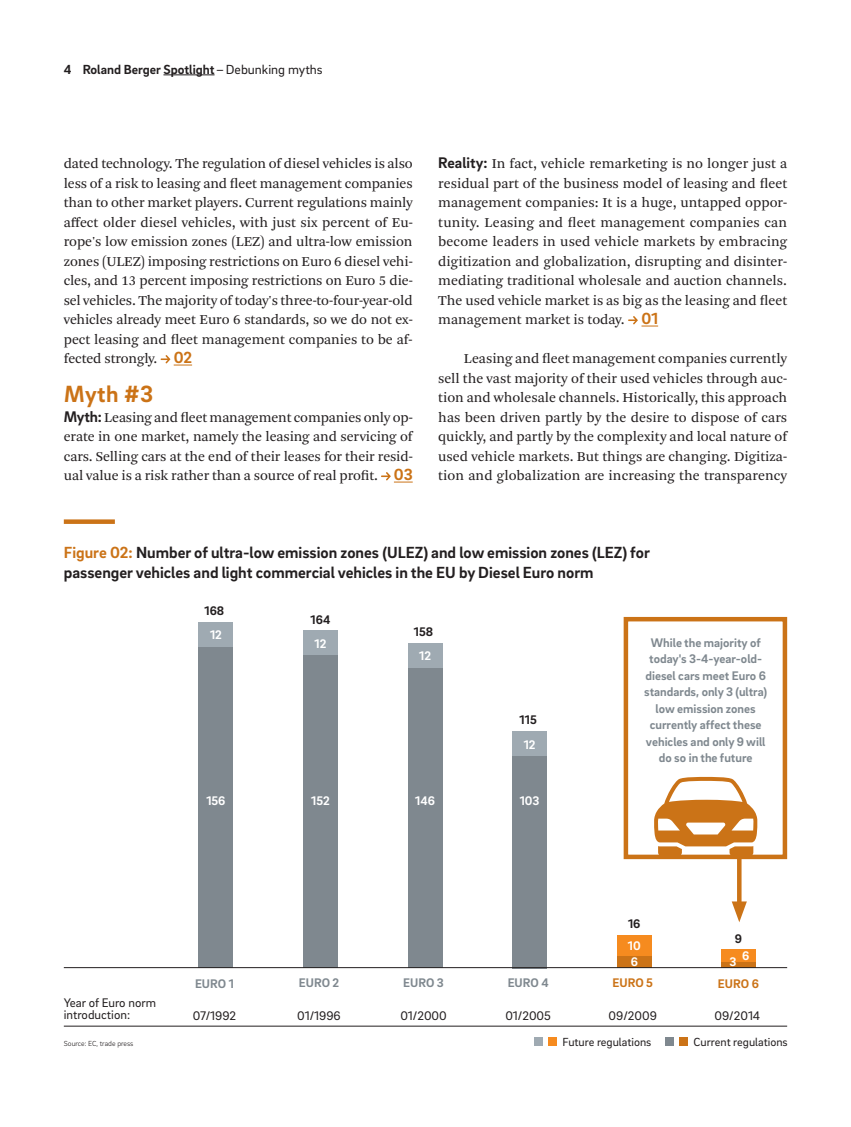
<style>
.page{position:relative;width:851px;height:1127px;background:#fff}
.page>*{position:absolute;margin:0;border:0;box-sizing:border-box;transform-origin:0 0}
.t1{font:700 24px "Brix Sans";color:#cb7317}
.t2{font:700 16.5px/19.5px "Brix Sans";color:#231f20}
.t3{font:14.25px/19.5px "Arnhem Pro Blond";letter-spacing:-.005em;color:#231f20;text-align:justify}
.t4{font:700 13.5px "Brix Sans";color:#231f20}
.t5{font:700 12.75px/16.5px "Brix Sans";color:#7f888f;text-align:center}
.t6{font:12.75px/12px "Brix Sans";color:#231f20}
.t7{font:700 12.75px "Brix Sans";color:#fff}
.t8{font:700 12.75px "Brix Sans";color:#231f20}
.t9{font:700 12.75px "Brix Sans";color:#cb7317}
.t10{font:12px "Brix Sans";color:#231f20}
.t11{font:300 7.5px "Brix Sans";color:#231f20}
.s1{font-weight:400}
.s2{font-family:"Brix Sans";font-weight:700;font-size:16.5px;color:#cb7317}
.s3{font-family:"Brix Sans";font-weight:700;font-size:15.75px}
.s4{color:#cb7317}
</style>
<div class="page">
<svg style="left:160px;top:355px;width:32px;height:11px"></svg>
<svg style="left:381px;top:472px;width:31px;height:11px"></svg>
<svg style="left:628px;top:316px;width:30px;height:11px"></svg>
<hr style="left:163px;top:75px;width:51px;height:1px;background:#231f20">
<div style="left:64px;top:519px;width:51px;height:5px;background:#cb7317"></div>
<hr style="left:64px;top:1026px;width:723px;height:1px;background:#231f20">
<div style="left:199px;top:647px;width:34px;height:321px;background:#7f888f"></div>
<div style="left:303px;top:655px;width:34px;height:313px;background:#7f888f"></div>
<div style="left:408px;top:667px;width:34px;height:301px;background:#7f888f"></div>
<div style="left:512px;top:756px;width:34px;height:212px;background:#7f888f"></div>
<div style="left:617px;top:955px;width:34px;height:13px;background:#cb7317"></div>
<div style="left:721px;top:962px;width:34px;height:6px;background:#cb7317"></div>
<hr style="left:64px;top:967px;width:723px;height:1px;background:#231f20">
<hr style="left:737px;top:856px;width:4px;height:54px;background:#cb7317">
<svg style="left:731px;top:901px;width:15px;height:21px"></svg>
<div style="left:623px;top:617px;width:164px;height:242px;border:4px solid #cb7317"></div>
<svg style="left:654px;top:777px;width:103px;height:79px"></svg>
<div style="left:199px;top:622px;width:34px;height:25px;background:#9faab2"></div>
<div style="left:303px;top:630px;width:34px;height:25px;background:#9faab2"></div>
<div style="left:408px;top:643px;width:34px;height:24px;background:#9faab2"></div>
<div style="left:512px;top:731px;width:34px;height:25px;background:#9faab2"></div>
<div style="left:617px;top:935px;width:34px;height:20px;background:#f68b1f"></div>
<div style="left:721px;top:949px;width:34px;height:13px;background:#f68b1f"></div>
<div style="left:534px;top:1037px;width:9px;height:9px;background:#9faab2"></div>
<div style="left:665px;top:1037px;width:9px;height:9px;background:#7f888f"></div>
<div style="left:548px;top:1037px;width:9px;height:9px;background:#f68b1f"></div>
<div style="left:679px;top:1037px;width:9px;height:9px;background:#cb7317"></div>
<p class="t4" style="left:64px;top:60px;width:260px">4 Roland Berger Spotlight<span class="s1">–Debunking myths</span></p>
<p class="t3" style="left:64px;top:154px;width:350px">dated technology. The regulation of diesel vehicles is also less of a risk to leasing and fleet management companies than to other market players. Current regulations mainly affect older diesel vehicles, with just six percent of Eu&shy;rope's low emission zones (LEZ) and ultra-low emission zones (ULEZ) imposing restrictions on Euro 6 diesel vehi&shy;cles, and 13 percent imposing restrictions on Euro 5 die&shy;sel vehicles. The majority of today's three-to-four-year-old vehicles already meet Euro 6 standards, so we do not ex&shy;pect leasing and fleet management companies to be af&shy;fected strongly. <span class="s2">02</span></p>
<h1 class="t1" style="left:64px;top:379px;width:91px">Myth #3</h1>
<p class="t3" style="left:64px;top:408px;width:350px"><span class="s3">Myth:</span> Leasing and fleet management companies only op&shy;erate in one market, namely the leasing and servicing of cars. Selling cars at the end of their leases for their resid&shy;ual value is a risk rather than a source of real profit. <span class="s2">03</span></p>
<p class="t3" style="left:438px;top:154px;width:350px"><span class="s3">Reality:</span> In fact, vehicle remarketing is no longer just a residual part of the business model of leasing and fleet management companies: It is a huge, untapped oppor&shy;tunity. Leasing and fleet management companies can become leaders in used vehicle markets by embracing digitization and globalization, disrupting and disinter&shy;mediating traditional wholesale and auction channels.<br>The used vehicle market is as big as the leasing and fleet management market is today. <span class="s2">01</span></p>
<p class="t3" style="left:438px;top:349px;width:350px;text-indent:26px">Leasing and fleet management companies currently sell the vast majority of their used vehicles through auc&shy;tion and wholesale channels. Historically, this approach has been driven partly by the desire to dispose of cars quickly, and partly by the complexity and local nature of used vehicle markets. But things are changing. Digitiza&shy;tion and globalization are increasing the transparency</p>
<p class="t2" style="left:64px;top:542px;width:587px"><span class="s4">Figure 02:</span> Number of ultra-low emission zones (ULEZ) and low emission zones (LEZ) for passenger vehicles and light commercial vehicles in the EU by Diesel Euro norm</p>
<p class="t8" style="left:204px;top:603px;width:21px">168</p>
<p class="t7" style="left:210px;top:626px;width:13px">12</p>
<p class="t8" style="left:310px;top:611px;width:21px">164</p>
<p class="t7" style="left:314px;top:635px;width:13px">12</p>
<p class="t8" style="left:414px;top:623px;width:21px">158</p>
<p class="t7" style="left:419px;top:647px;width:13px">12</p>
<p class="t8" style="left:519px;top:712px;width:19px">115</p>
<p class="t7" style="left:523px;top:736px;width:13px">12</p>
<p class="t7" style="left:206px;top:792px;width:21px">156</p>
<p class="t7" style="left:311px;top:792px;width:20px">152</p>
<p class="t7" style="left:415px;top:792px;width:21px">146</p>
<p class="t7" style="left:519px;top:792px;width:21px">103</p>
<p class="t5" style="left:644px;top:634px;width:124px">While the majority of today's 3-4-year-old&shy;diesel cars meet Euro 6 standards, only 3 (ultra) low emission zones currently affect these vehicles and only 9 will do so in the future</p>
<p class="t6" style="left:64px;top:996px;width:94px">Year of Euro norm introduction:</p>
<p class="t11" style="left:64px;top:1039px;width:71px">Source: EC, trade press</p>
<p class="t5" style="left:195px;top:974px;width:40px">EURO 1</p>
<p class="t6" style="left:193px;top:1009px;width:45px">07/1992</p>
<p class="t5" style="left:299px;top:974px;width:42px">EURO 2</p>
<p class="t6" style="left:297px;top:1009px;width:45px">01/1996</p>
<p class="t5" style="left:403px;top:974px;width:42px">EURO 3</p>
<p class="t6" style="left:400px;top:1009px;width:48px">01/2000</p>
<p class="t5" style="left:507px;top:974px;width:42px">EURO 4</p>
<p class="t6" style="left:505px;top:1009px;width:47px">01/2005</p>
<p class="t8" style="left:628px;top:915px;width:14px">16</p>
<p class="t7" style="left:627px;top:937px;width:14px">10</p>
<p class="t7" style="left:630px;top:953px;width:9px">6</p>
<p class="t9" style="left:612px;top:975px;width:42px">EURO 5</p>
<p class="t6" style="left:608px;top:1009px;width:50px">09/2009</p>
<p class="t8" style="left:734px;top:930px;width:9px">9</p>
<p class="t7" style="left:742px;top:947px;width:9px">6</p>
<p class="t7" style="left:729px;top:953px;width:8px">3</p>
<p class="t9" style="left:717px;top:975px;width:42px">EURO 6</p>
<p class="t6" style="left:714px;top:1009px;width:47px">09/2014</p>
<p class="t10" style="left:562px;top:1034px;width:90px">Future regulations</p>
<p class="t10" style="left:693px;top:1034px;width:96px">Current regulations</p>
</div>
